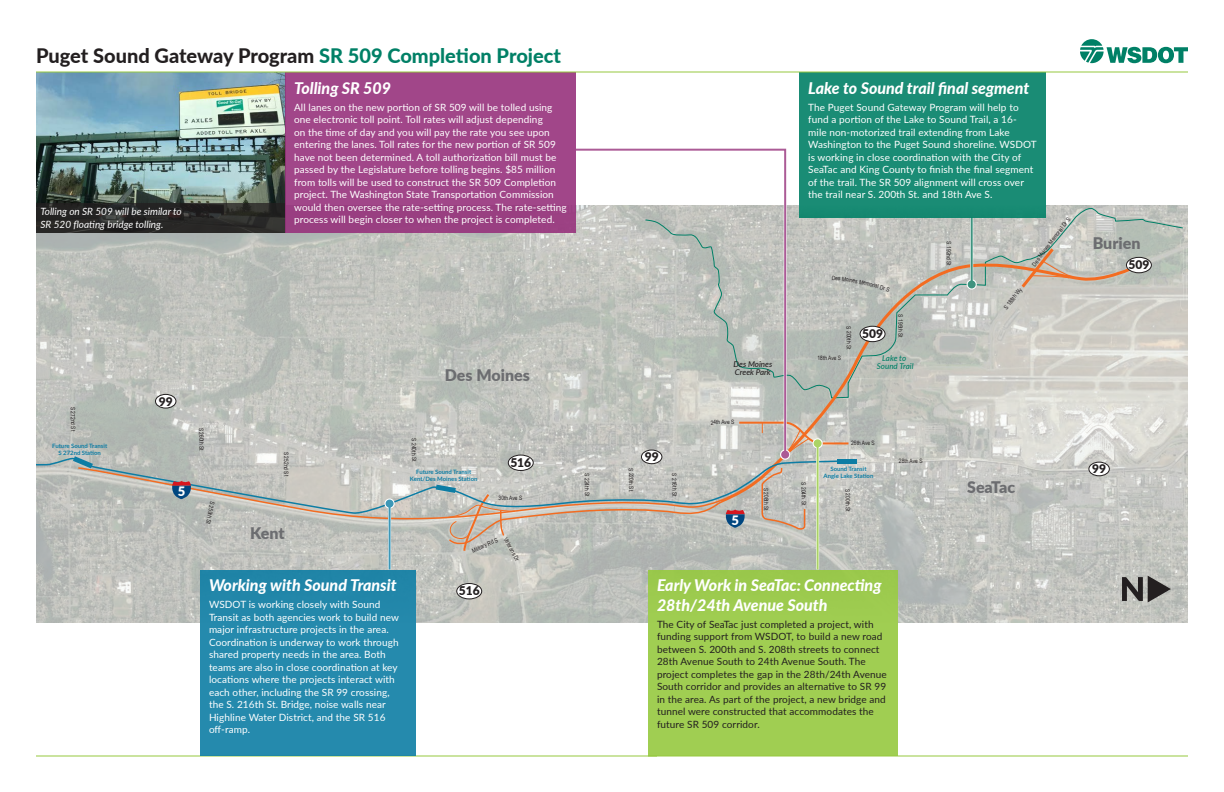
<style>
.page{position:relative;width:1224px;height:792px;background:#fff}
.page>*{position:absolute;margin:0;border:0;box-sizing:border-box;transform-origin:0 0}
.t1{font:800 20px "Lato";color:#231f20}
.WSDOT-sidebar-head{font:italic 800 16px/19.2px "Lato";color:#fff}
.t2{font:900 16px "Lato";color:#6c6d70}
.t3{font:900 13px "Lato";color:#fff}
.t4{font:900 12px "Lato";color:#231f20}
.WSDOT-text{font:10px/12.5px "Lato";letter-spacing:.01em;color:#fff}
.WSDOT-text-2{font:10px/12.5px "Lato";letter-spacing:.01em;color:#231f20}
.WSDOT-text-caption{font:italic 10px/12.5px "Lato";color:#fff}
.t5{font:italic 500 8px/8px "Lato";color:#231f20}
.t6{font:italic 500 8px/8px "Lato";color:#008066;text-align:center}
.t7{font:6px "Arial Narrow";color:#231f20}
.t8{font:700 6px/7.2px "Lato";color:#0d7da4;text-align:center}
.s1{color:#008066}
</style>
<div class="page">
<img style="left:36px;top:205px;width:1152px;height:418px">
<svg style="left:788px;top:208px;width:396px;height:191px;background:#c4c7c0"></svg>
<svg style="left:77px;top:514px;width:359px;height:15px;background:#c0bfb8"></svg>
<svg style="left:788px;top:262px;width:350px;height:243px;background:#c9c9c3"></svg>
<svg style="left:788px;top:421px;width:62px;height:35px;background:#cdbcae"></svg>
<svg style="left:1019px;top:245px;width:55px;height:46px;background:#cbbaaa"></svg>
<svg style="left:36px;top:456px;width:814px;height:58px;background:#c1c3be"></svg>
<svg style="left:761px;top:466px;width:45px;height:66px;background:#c4bcb2"></svg>
<svg style="left:1122px;top:576px;width:49px;height:26px"></svg>
<svg style="left:172px;top:481px;width:19px;height:18px"></svg>
<div style="left:1089px;top:462px;width:20px;height:14px;background:#fff;border-radius:50%"></div>
<div style="left:1089px;top:462px;width:21px;height:14px;border:1px solid #231f20;border-radius:50%"></div>
<div style="left:641px;top:450px;width:21px;height:14px;background:#fff;border-radius:50%"></div>
<div style="left:641px;top:450px;width:21px;height:14px;border:1px solid #231f20;border-radius:50%"></div>
<div style="left:156px;top:394px;width:20px;height:14px;background:#fff;border-radius:50%"></div>
<div style="left:155px;top:394px;width:21px;height:14px;border:1px solid #231f20;border-radius:50%"></div>
<div style="left:1126px;top:257px;width:25px;height:16px;background:#fff;border-radius:50%"></div>
<div style="left:1126px;top:257px;width:26px;height:16px;border:1px solid #231f20;border-radius:50%"></div>
<div style="left:508px;top:455px;width:25px;height:15px;background:#fff;border-radius:50%"></div>
<div style="left:508px;top:455px;width:26px;height:16px;border:1px solid #231f20;border-radius:50%"></div>
<div style="left:457px;top:584px;width:25px;height:15px;background:#fff;border-radius:50%"></div>
<div style="left:456px;top:583px;width:26px;height:16px;border:1px solid #231f20;border-radius:50%"></div>
<div style="left:860px;top:326px;width:25px;height:16px;background:#fff;border-radius:50%"></div>
<div style="left:860px;top:326px;width:25px;height:16px;border:1px solid #231f20;border-radius:50%"></div>
<hr style="left:838px;top:459px;width:19px;height:4px;background:#0d7da4">
<svg style="left:436px;top:485px;width:309px;height:68px;background:#bcb9b2"></svg>
<svg style="left:73px;top:456px;width:20px;height:12px"></svg>
<hr style="left:36px;top:756px;width:621px;height:1px;background:#96c93f">
<hr style="left:648px;top:756px;width:540px;height:1px;background:#96c93f">
<svg style="left:780px;top:450px;width:10px;height:10px"></svg>
<svg style="left:575px;top:148px;width:212px;height:309px"></svg>
<div style="left:781px;top:451px;width:8px;height:8px;background:#ab5b96;border-radius:50%"></div>
<hr style="left:816px;top:443px;width:3px;height:127px;background:#fff">
<svg style="left:813px;top:438px;width:10px;height:10px"></svg>
<hr style="left:970px;top:217px;width:3px;height:67px;background:#fff">
<svg style="left:967px;top:279px;width:10px;height:11px"></svg>
<hr style="left:388px;top:504px;width:3px;height:66px;background:#fff">
<svg style="left:384px;top:498px;width:11px;height:11px"></svg>
<img style="left:36px;top:73px;width:249px;height:130px">
<hr style="left:817px;top:443px;width:2px;height:127px;background:#96c93f">
<div style="left:814px;top:439px;width:8px;height:8px;background:#abd365;border-radius:50%"></div>
<hr style="left:971px;top:217px;width:2px;height:67px;background:#0e795f">
<div style="left:968px;top:280px;width:8px;height:8px;background:#3e937f;border-radius:50%"></div>
<hr style="left:389px;top:504px;width:2px;height:66px;background:#0d7da4">
<svg style="left:386px;top:500px;width:8px;height:8px"></svg>
<svg style="left:36px;top:203px;width:249px;height:29px;background:#282726"></svg>
<div style="left:200px;top:570px;width:216px;height:186px;background:#258aad"></div>
<div style="left:648px;top:570px;width:249px;height:186px;background:#a0ce52"></div>
<div style="left:285px;top:72px;width:291px;height:160px;background:#a14689"></div>
<div style="left:799px;top:72px;width:246px;height:145px;background:#1a8c75"></div>
<svg style="left:1080px;top:39px;width:108px;height:24px"></svg>
<hr style="left:36px;top:72px;width:1152px;height:1px;background:#96c93f">
<svg style="left:1062px;top:217px;width:9px;height:10px"></svg>
<svg style="left:832px;top:276px;width:58px;height:16px"></svg>
<p class="t1" style="left:36px;top:41px;width:527px">Puget Sound Gateway Program <span class="s1">SR 509 Completion Project</span></p>
<p class="WSDOT-text-caption" style="left:40px;top:205px;width:143px">Tolling on SR 509 will be similar to<br>SR 520 floating bridge tolling.</p>
<p class="WSDOT-sidebar-head" style="left:294px;top:78px;width:99px">Tolling SR 509</p>
<p class="WSDOT-text" style="left:294px;top:101px;width:274px">All lanes on the new portion of SR 509 will be tolled using one electronic toll point. Toll rates will adjust depending<br>on the time of day and you will pay the rate you see upon entering the lanes. Toll rates for the new portion of SR 509 have not been determined. A toll authorization bill must be passed by the Legislature before tolling begins. $85 million from tolls will be used to construct the SR 509 Completion project. The Washington State Transportation Commission would then oversee the rate-setting process. The rate-setting process will begin closer to when the project is completed.</p>
<p class="WSDOT-sidebar-head" style="left:808px;top:78px;width:223px">Lake to Sound trail final segment</p>
<p class="WSDOT-text" style="left:808px;top:101px;width:230px">The Puget Sound Gateway Program will help to fund a portion of the Lake to Sound Trail, a 16- mile non-motorized trail extending from Lake Washington to the Puget Sound shoreline. WSDOT is working in close coordination with the City of SeaTac and King County to finish the final segment of the trail. The SR 509 alignment will cross over the trail near S. 200th St. and 18th Ave S.</p>
<p class="t7" style="left:853px;top:326px;width:24px;rotate:89deg">S 200th St</p>
<p class="t4" style="left:862px;top:325px;width:22px">509</p>
<p class="t7" style="left:905px;top:314px;width:24px;rotate:90deg">S 195th St</p>
<p class="t7" style="left:953px;top:241px;width:26px;rotate:90deg">S 192nd St</p>
<p class="t7" style="left:1053px;top:232px;width:11px;rotate:-52deg">orial</p>
<p class="t7" style="left:1038px;top:251px;width:26px;rotate:-53deg">oines Mem</p>
<p class="t7" style="left:1030px;top:263px;width:16px;rotate:-54deg">Des M</p>
<p class="t7" style="left:1002px;top:306px;width:27px;rotate:-52deg">S 188th Wy</p>
<p class="t7" style="left:77px;top:407px;width:26px;rotate:89deg">S 272nd St</p>
<p class="t8" style="left:52px;top:442px;width:57px">Future Sound Transit<br>S 272nd Station</p>
<p class="t4" style="left:159px;top:392px;width:15px">99</p>
<p class="t3" style="left:178px;top:482px;width:9px">5</p>
<p class="t7" style="left:817px;top:354px;width:25px;rotate:-1deg">18th Ave S</p>
<p class="t2" style="left:445px;top:363px;width:87px">Des Moines</p>
<p class="t5" style="left:734px;top:360px;width:40px">Des Moines<br>Creek Park</p>
<p class="t6" style="left:877px;top:354px;width:38px">Lake to<br>Sound Trail</p>
<p class="t7" style="left:206px;top:427px;width:24px;rotate:89deg">S 260th St</p>
<p class="t7" style="left:217px;top:502px;width:24px;rotate:101deg">S 259th St</p>
<p class="t7" style="left:291px;top:452px;width:26px;rotate:89deg">S 252nd St</p>
<p class="t2" style="left:250px;top:521px;width:36px">Kent</p>
<p class="WSDOT-sidebar-head" style="left:209px;top:575px;width:189px">Working with Sound Transit</p>
<p class="WSDOT-text" style="left:209px;top:598px;width:192px">WSDOT is working closely with Sound Transit as both agencies work to build new major infrastructure projects in the area.<br>Coordination is underway to work through shared property needs in the area. Both teams are also in close coordination at key locations where the projects interact with each other, including the SR 99 crossing, the S. 216th St. Bridge, noise walls near Highline Water District, and the SR 516 off-ramp.</p>
<p class="t7" style="left:418px;top:438px;width:24px;rotate:89deg">S 240th St</p>
<p class="t8" style="left:410px;top:468px;width:69px">Future Sound Transit<br>Kent/Des Moines Station</p>
<p class="t4" style="left:510px;top:454px;width:22px">516</p>
<p class="t7" style="left:498px;top:494px;width:25px;rotate:-1deg">30th Ave S</p>
<p class="t7" style="left:509px;top:536px;width:27px;rotate:62deg">Veterans Dr</p>
<p class="t7" style="left:470px;top:547px;width:29px;rotate:-24deg">Military Rd S</p>
<p class="t4" style="left:459px;top:582px;width:22px">516</p>
<p class="t7" style="left:591px;top:473px;width:24px;rotate:89deg">S 224th St</p>
<p class="t7" style="left:635px;top:468px;width:24px;rotate:89deg">S 220th St</p>
<p class="t4" style="left:645px;top:448px;width:15px">99</p>
<p class="t7" style="left:679px;top:473px;width:24px;rotate:89deg">S 216th St</p>
<p class="t7" style="left:711px;top:418px;width:25px;rotate:-1deg">24th Ave S</p>
<p class="t3" style="left:731px;top:511px;width:9px">5</p>
<p class="t7" style="left:770px;top:487px;width:24px;rotate:89deg">S 208th St</p>
<p class="t7" style="left:808px;top:482px;width:24px;rotate:89deg">S 204th St</p>
<p class="t7" style="left:851px;top:439px;width:25px;rotate:-1deg">26th Ave S</p>
<p class="t8" style="left:824px;top:465px;width:51px">Sound Transit<br>Angle Lake Station</p>
<p class="t7" style="left:852px;top:489px;width:24px;rotate:89deg">S 200th St</p>
<p class="t7" style="left:899px;top:457px;width:25px;rotate:-1deg">28th Ave S</p>
<p class="WSDOT-sidebar-head" style="left:657px;top:575px;width:226px">Early Work in SeaTac: Connecting<br>28th/24th Avenue South</p>
<p class="WSDOT-text-2" style="left:657px;top:617px;width:231px">The City of SeaTac just completed a project, with funding support from WSDOT, to build a new road between S. 200th and S. 208th streets to connect 28th Avenue South to 24th Avenue South. The project completes the gap in the 28th/24th Avenue South corridor and provides an alternative to SR 99 in the area. As part of the project, a new bridge and tunnel were constructed that accommodates the future SR 509 corridor.</p>
<p class="t2" style="left:967px;top:475px;width:49px">SeaTac</p>
<p class="t2" style="left:1093px;top:231px;width:49px">Burien</p>
<p class="t4" style="left:1128px;top:256px;width:22px">509</p>
<p class="t4" style="left:1092px;top:460px;width:15px">99</p>
</div>
